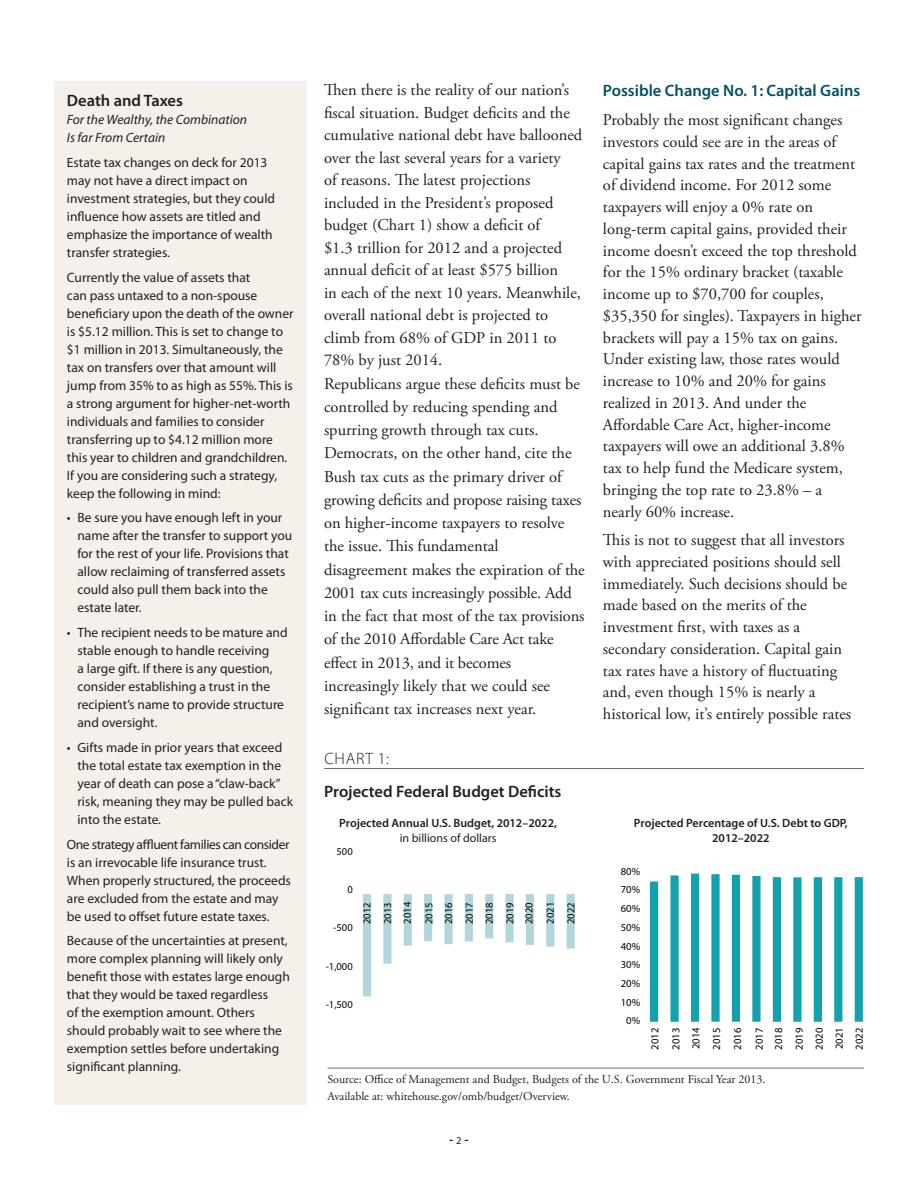
<style>
.page{position:relative;width:918px;height:1188px;background:#fff}
.page>*{position:absolute;margin:0;border:0;box-sizing:border-box;transform-origin:0 0}
.t1{font:16.5px/23px "Adobe Garamond Pro";color:#231f20}
.t2{font:600 16.5px "Myriad Pro";color:#231f20}
.t3{font:600 16.5px "Myriad Pro";color:#005163}
.t4{font:300 16.5px "Myriad Pro";letter-spacing:.045em;color:#231f20}
.t5{font:13.5px/18px "Myriad Pro";color:#231f20}
.t6{font:italic 13.5px/18px "Myriad Pro";color:#231f20}
.t7{font:600 13.5px "Myriad Pro";color:#231f20}
.t8{font:12px/16.5px "Adobe Garamond Pro";color:#231f20}
.t9{font:600 12px/15px "Myriad Pro";color:#231f20;text-align:center}
.t10{font:12px "Myriad Pro";color:#231f20}
.t11{font:10.65px/18.8px "Myriad Pro";color:#050504;text-align:justify}
.t12{font:10.5px/20.2px "Myriad Pro";color:#050504;text-align:justify}
.s1{font-weight:400;font-size:10.5px}
</style>
<div class="page">
<svg style="left:363px;top:894px;width:212px;height:102px"></svg>
<div style="left:54px;top:81px;width:253px;height:1024px;background:#f5f0e9"></div>
<hr style="left:324px;top:768px;width:540px;height:1px;background:#6c6d70">
<hr style="left:328px;top:1068px;width:536px;height:1px;background:#6c6d70">
<svg style="left:650px;top:874px;width:213px;height:148px"></svg>
<p class="t2" style="left:67px;top:90px;width:118px">Death and Taxes</p>
<p class="t6" style="left:67px;top:111px;width:182px">For the Wealthy, the Combination<br>Is far From Certain</p>
<p class="t5" style="left:67px;top:153px;width:210px">Estate tax changes on deck for 2013 may not have a direct impact on investment strategies, but they could influence how assets are titled and emphasize the importance of wealth transfer strategies.</p>
<p class="t5" style="left:67px;top:268px;width:228px">Currently the value of assets that<br>can pass untaxed to a non-spouse beneficiary upon the death of the owner is $5.12 million. This is set to change to $1 million in 2013. Simultaneously, the tax on transfers over that amount will jump from 35% to as high as 55%. This is a strong argument for higher-net-worth individuals and families to consider transferring up to $4.12 million more this year to children and grandchildren.<br>If you are considering such a strategy, keep the following in mind:</p>
<p class="t5" style="left:77px;top:509px;width:216px;text-indent:-11px">• Be sure you have enough left in your name after the transfer to support you for the rest of your life. Provisions that allow reclaiming of transferred assets could also pull them back into the estate later.</p>
<p class="t5" style="left:77px;top:623px;width:212px;text-indent:-11px">• The recipient needs to be mature and stable enough to handle receiving<br>a large gift. If there is any question, consider establishing a trust in the recipient’s name to provide structure and oversight.</p>
<p class="t5" style="left:77px;top:738px;width:217px;text-indent:-11px">• Gifts made in prior years that exceed the total estate tax exemption in the year of death can pose a “claw-back” risk, meaning they may be pulled back into the estate.</p>
<p class="t5" style="left:67px;top:835px;width:226px">One strategy affluent families can consider is an irrevocable life insurance trust.<br>When properly structured, the proceeds are excluded from the estate and may be used to offset future estate taxes.</p>
<p class="t5" style="left:67px;top:932px;width:225px">Because of the uncertainties at present, more complex planning will likely only benefit those with estates large enough that they would be taxed regardless<br>of the exemption amount. Others should probably wait to see where the exemption settles before undertaking significant planning.</p>
<p class="t1" style="left:324px;top:79px;width:262px">Then there is the reality of our nation’s fiscal situation. Budget deficits and the cumulative national debt have ballooned over the last several years for a variety<br>of reasons. The latest projections included in the President’s proposed budget (Chart 1) show a deficit of<br>$1.3 trillion for 2012 and a projected annual deficit of at least $575 billion<br>in each of the next 10 years. Meanwhile, overall national debt is projected to climb from 68% of GDP in 2011 to 78% by just 2014.<br>Republicans argue these deficits must be controlled by reducing spending and spurring growth through tax cuts.<br>Democrats, on the other hand, cite the Bush tax cuts as the primary driver of growing deficits and propose raising taxes on higher-income taxpayers to resolve the issue. This fundamental disagreement makes the expiration of the 2001 tax cuts increasingly possible. Add in the fact that most of the tax provisions of the 2010 Affordable Care Act take effect in 2013, and it becomes increasingly likely that we could see significant tax increases next year.</p>
<p class="t3" style="left:603px;top:80px;width:259px">Possible Change No. 1: Capital Gains</p>
<p class="t1" style="left:603px;top:110px;width:260px;line-height:21.8px">Probably the most significant changes investors could see are in the areas of capital gains tax rates and the treatment of dividend income. For 2012 some taxpayers will enjoy a 0% rate on long-term capital gains, provided their income doesn’t exceed the top threshold for the 15% ordinary bracket (taxable income up to $70,700 for couples, $35,350 for singles). Taxpayers in higher brackets will pay a 15% tax on gains.<br>Under existing law, those rates would increase to 10% and 20% for gains realized in 2013. And under the Affordable Care Act, higher-income taxpayers will owe an additional 3.8% tax to help fund the Medicare system, bringing the top rate to 23.8% – a nearly 60% increase.</p>
<p class="t1" style="left:603px;top:530px;width:250px;line-height:21.8px">This is not to suggest that all investors with appreciated positions should sell immediately. Such decisions should be made based on the merits of the investment first, with taxes as a secondary consideration. Capital gain tax rates have a history of fluctuating and, even though 15% is nearly a historical low, it’s entirely possible rates</p>
<p class="t11" style="left:624px;top:596px;width:18px">500</p>
<p class="t11" style="left:635px;top:635px;width:7px">0</p>
<p class="t11" style="left:644px;top:679px;width:24px;line-height:20.4px;rotate:-90deg">2012<br>2013<br>2014</p>
<p class="t11" style="left:707px;top:679px;width:23px;line-height:20.4px;rotate:-90deg">2015<br>2016<br>2017<br>2018<br>2019</p>
<p class="t11" style="left:807px;top:679px;width:24px;line-height:21.8px;rotate:-90deg">2020<br>2021</p>
<p class="t11" style="left:613px;top:712px;width:29px">-1,000</p>
<p class="t4" style="left:324px;top:748px;width:66px">Chart 1:</p>
<p class="t2" style="left:324px;top:781px;width:239px">Projected Federal Budget Deficits</p>
<p class="t9" style="left:339px;top:815px;width:219px">Projected Annual U.S. Budget, 2012–2022,</p>
<p class="t10" style="left:400px;top:831px;width:98px">in billions of dollars</p>
<p class="t12" style="left:337px;top:841px;width:18px">500</p>
<p class="t12" style="left:347px;top:880px;width:7px">0</p>
<p class="t12" style="left:333px;top:917px;width:21px">-500</p>
<p class="t12" style="left:326px;top:956px;width:29px">-1,000</p>
<p class="t12" style="left:326px;top:994px;width:29px">-1,500</p>
<p class="t12" style="left:357px;top:924px;width:24px;rotate:-90deg">2012<br>2013<br>2014</p>
<p class="t12" style="left:419px;top:924px;width:23px;rotate:-90deg">2015<br>2016<br>2017<br>2018<br>2019</p>
<p class="t12" style="left:518px;top:924px;width:24px;line-height:21.1px;rotate:-90deg">2020<br>2021<br>2022</p>
<p class="t9" style="left:634px;top:815px;width:215px">Projected Percentage of U.S. Debt to GDP,<br>2012–2022</p>
<p class="t11" style="left:621px;top:862px;width:21px;text-align:center">80%<br>70%<br>60%<br>50%<br>40%<br>30%<br>20%<br>10%<br>0%</p>
<p class="t11" style="left:644px;top:1050px;width:24px;line-height:20.9px;rotate:-90deg">2012<br>2013<br>2014<br>2015<br>2016<br>2017</p>
<p class="t11" style="left:768px;top:1050px;width:24px;line-height:20.2px;rotate:-90deg">2018<br>2019<br>2020<br>2021<br>2022</p>
<p class="t8" style="left:328px;top:1071px;width:439px">Source: Office of Management and Budget, Budgets of the U.S. Government Fiscal Year 2013.<br>Available at: whitehouse.gov/omb/budget/Overview.</p>
<p class="t12" style="left:334px;top:1085px;width:21px">90%</p>
<p class="t7" style="left:449px;top:1131px;width:21px">- <span class="s1">2</span> -</p>
</div>
